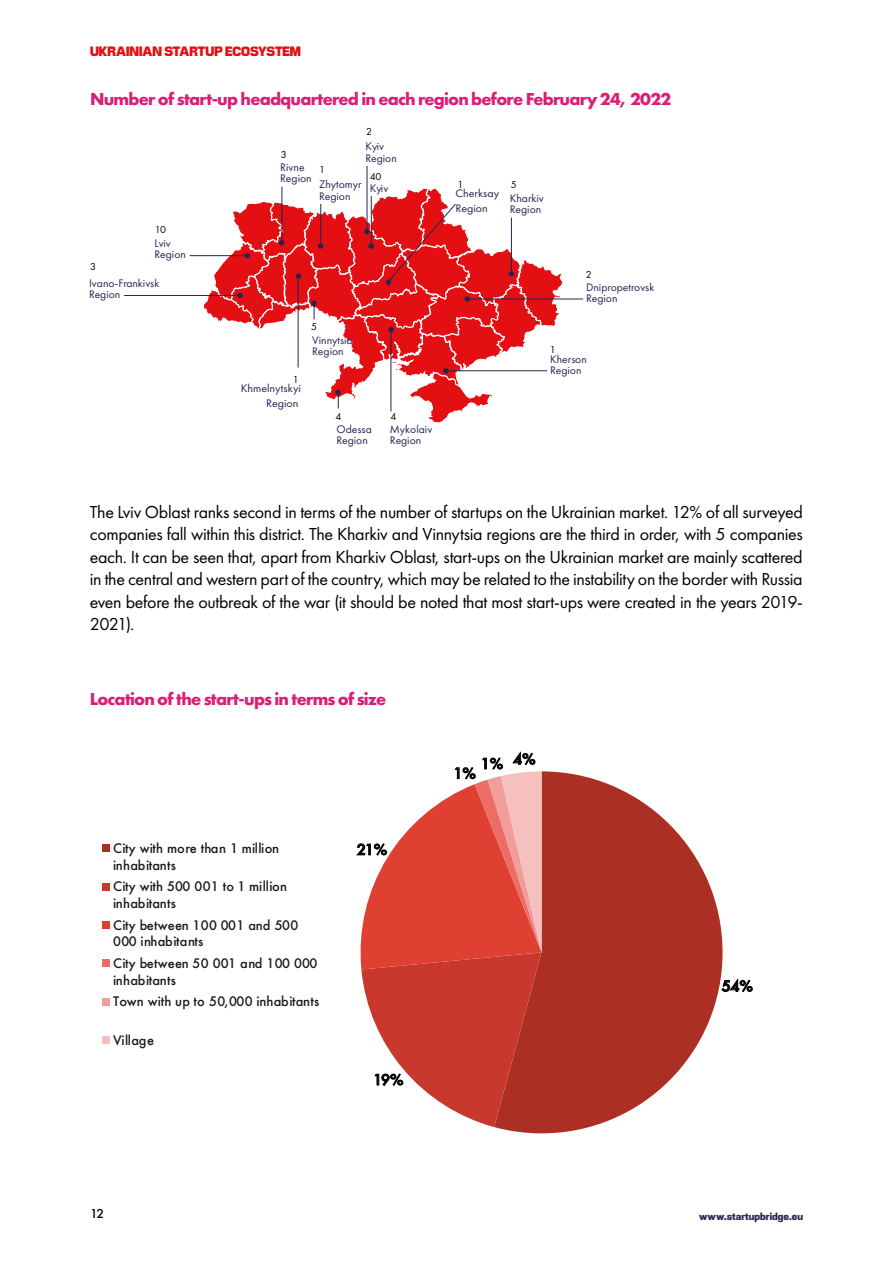
<style>
.page{position:relative;width:893px;height:1263px;background:#fff}
.page>*{position:absolute;margin:0;border:0;box-sizing:border-box;transform-origin:0 0}
.t1{font:18px/22.5px "Futura New";letter-spacing:-.02em;color:#000;text-align:justify}
.t2{font:700 18px "Futura New";letter-spacing:-.045em;color:#dc1c77}
.t3{font:500 14.4px "Futura";color:#000}
.t4{font:13.5px "Marche Super";letter-spacing:-.005em;color:#e30f13}
.t5{font:500 13.5px "Futura New";color:#000}
.t6{font:500 12.75px/17px "Futura";letter-spacing:.01em;color:#1a1a1a}
.t7{font:11.4px/11.4px "Futura New";color:#242552}
.t8{font:11.4px/15px "Futura New";color:#252652;scale:1.05 1}
.t9{font:10.5px "Marche Super";letter-spacing:.005em;color:#2c2a55}
.t10{font:10.5px "Futura New";color:#000}
</style>
<div class="page">
<svg style="left:102px;top:771px;width:621px;height:363px"></svg>
<hr style="left:190px;top:255px;width:57px;height:1px;background:#242552">
<hr style="left:467px;top:299px;width:116px;height:1px;background:#242552">
<hr style="left:124px;top:295px;width:116px;height:1px;background:#242552">
<hr style="left:367px;top:166px;width:1px;height:66px;background:#242552">
<svg style="left:203px;top:183px;width:360px;height:240px"></svg>
<p class="t4" style="left:90px;top:40px;width:213px">UKRAINIAN STARTUP ECOSYSTEM</p>
<p class="t2" style="left:90px;top:87px;width:583px">Number of start-up headquartered in each region before February 24, 2022</p>
<p class="t10" style="left:366px;top:125px;width:7px">2</p>
<p class="t10" style="left:370px;top:170px;width:13px">40</p>
<p class="t10" style="left:511px;top:178px;width:7px">5</p>
<p class="t7" style="left:365px;top:141px;width:33px">Kyiv<br>Region</p>
<p class="t7" style="left:370px;top:183px;width:20px">Kyiv</p>
<p class="t10" style="left:281px;top:148px;width:7px">3</p>
<p class="t7" style="left:280px;top:161px;width:33px">Rivne<br>Region</p>
<p class="t10" style="left:319px;top:163px;width:7px">1</p>
<p class="t7" style="left:319px;top:179px;width:44px">Zhytomyr<br>Region</p>
<p class="t10" style="left:458px;top:178px;width:7px">1</p>
<p class="t8" style="left:455px;top:185px;width:43px">Cherksay<br>Region</p>
<p class="t7" style="left:510px;top:192px;width:35px">Kharkiv<br>Region</p>
<p class="t10" style="left:155px;top:223px;width:13px">10</p>
<p class="t10" style="left:90px;top:260px;width:7px">3</p>
<p class="t7" style="left:155px;top:237px;width:33px">Lviv<br>Region</p>
<p class="t7" style="left:89px;top:277px;width:72px">Ivano-Frankivsk<br>Region</p>
<p class="t10" style="left:293px;top:373px;width:7px">1</p>
<p class="t8" style="left:241px;top:380px;width:59px">Khmelnytskyi</p>
<p class="t8" style="left:266px;top:395px;width:32px">Region</p>
<p class="t10" style="left:311px;top:320px;width:7px">5</p>
<p class="t7" style="left:312px;top:334px;width:42px">Vinnytsia<br>Region</p>
<p class="t10" style="left:335px;top:410px;width:7px">4</p>
<p class="t7" style="left:336px;top:423px;width:37px">Odessa<br>Region</p>
<p class="t7" style="left:390px;top:423px;width:44px">Mykolaiv<br>Region</p>
<p class="t10" style="left:586px;top:268px;width:7px">2</p>
<p class="t7" style="left:586px;top:281px;width:70px">Dnipropetrovsk<br>Region</p>
<p class="t10" style="left:550px;top:343px;width:7px">1</p>
<p class="t7" style="left:550px;top:353px;width:38px">Kherson<br>Region</p>
<p class="t1" style="left:90px;top:500px;width:714px">The Lviv Oblast ranks second in terms of the number of startups on the Ukrainian market. 12% of all surveyed companies fall within this district. The Kharkiv and Vinnytsia regions are the third in order, with 5 companies each. It can be seen that, apart from Kharkiv Oblast, start-ups on the Ukrainian market are mainly scattered in the central and western part of the country, which may be related to the instability on the border with Russia even before the outbreak of the war (it should be noted that most start-ups were created in the years 2019- 2021).</p>
<p class="t2" style="left:90px;top:687px;width:298px">Location of the start-ups in terms of size</p>
<p class="t6" style="left:113px;top:839px;width:167px">City with more than 1 million inhabitants</p>
<p class="t6" style="left:113px;top:878px;width:176px">City with 500 001 to 1 million inhabitants</p>
<p class="t6" style="left:113px;top:916px;width:187px">City between 100 001 and 500<br>000 inhabitants</p>
<p class="t6" style="left:113px;top:954px;width:206px">City between 50 001 and 100 000 inhabitants</p>
<p class="t6" style="left:113px;top:993px;width:208px">Town with up to 50,000 inhabitants</p>
<p class="t6" style="left:113px;top:1031px;width:42px">Village</p>
<p class="t3" style="left:357px;top:840px;width:32px">21%</p>
<p class="t3" style="left:373px;top:1070px;width:32px">19%</p>
<p class="t3" style="left:481px;top:751px;width:56px">1% 4%</p>
<p class="t3" style="left:453px;top:763px;width:24px">1%</p>
<p class="t3" style="left:722px;top:976px;width:33px">54%</p>
<p class="t5" style="left:90px;top:1205px;width:16px">12</p>
<p class="t9" style="left:699px;top:1208px;width:105px">www.startupbridge.eu</p>
</div>
